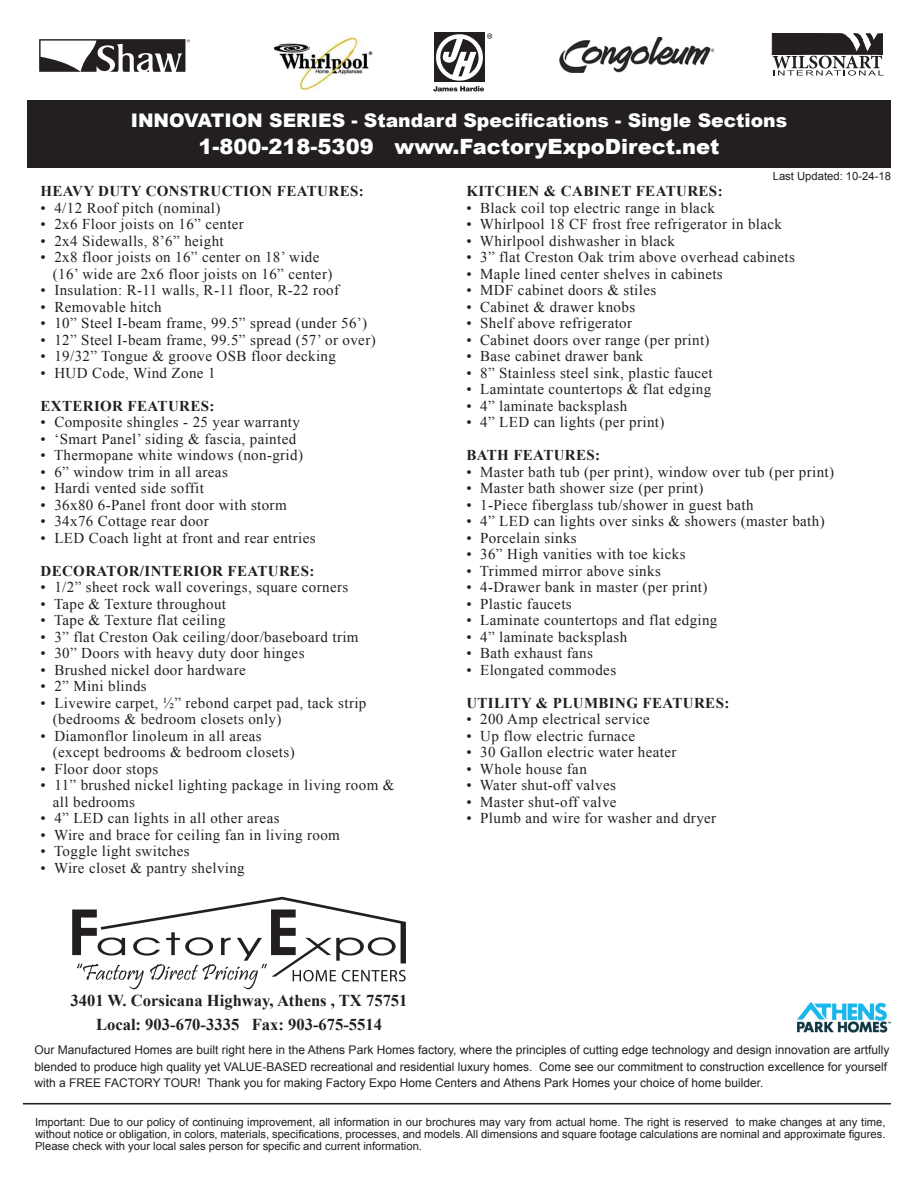
<style>
.page{position:relative;width:918px;height:1188px;background:#fff}
.page>*{position:absolute;margin:0;border:0;box-sizing:border-box;transform-origin:0 0}
.t1{font:900 21px "Arial";color:#fff}
.t2{font:900 18.75px "Arial";color:#fff}
.t3{font:700 16.65px "Times New Roman";color:#231f20}
.t4{font:15px/16.5px "Times New Roman";letter-spacing:.025em;color:#231f20}
.t5{font:700 15px "Times New Roman";letter-spacing:.025em;color:#231f20}
.t6{font:12px/16.5px "Arial";color:#231f20}
.heading_new{font:11.25px/12px "Arial";color:#231f20;text-align:justify}
</style>
<div class="page">
<svg style="left:39px;top:39px;width:151px;height:33px"></svg>
<svg style="left:771px;top:34px;width:113px;height:42px"></svg>
<div style="left:27px;top:100px;width:864px;height:67px;background:#231f20"></div>
<div style="left:434px;top:32px;width:50px;height:50px;background:#231f20"></div>
<svg style="left:433px;top:33px;width:59px;height:58px"></svg>
<img style="left:274px;top:36px;width:99px;height:55px">
<img style="left:559px;top:38px;width:155px;height:35px">
<img style="left:797px;top:1002px;width:94px;height:31px">
<svg style="left:72px;top:897px;width:334px;height:92px"></svg>
<hr style="left:23px;top:1103px;width:868px;height:2px;background:#231f20">
<p class="t2" style="left:131px;top:107px;width:658px">INNOVATION SERIES - Standard Specifications - Single Sections</p>
<p class="t1" style="left:199px;top:131px;width:522px">1-800-218-5309 www.FactoryExpoDirect.net</p>
<p class="t5" style="left:40px;top:181px;width:325px">HEAVY DUTY CONSTRUCTION FEATURES:</p>
<p class="t4" style="left:40px;top:199px;width:181px">• 4/12 Roof pitch (nominal)</p>
<p class="t4" style="left:40px;top:216px;width:205px">• 2x6 Floor joists on 16” center</p>
<p class="t4" style="left:40px;top:232px;width:185px">• 2x4 Sidewalls, 8’6” height</p>
<p class="t4" style="left:53px;top:249px;width:281px;text-indent:-12px">• 2x8 floor joists on 16” center on 18’ wide (16’ wide are 2x6 floor joists on 16” center)</p>
<p class="t4" style="left:40px;top:282px;width:300px">• Insulation: R-11 walls, R-11 floor, R-22 roof</p>
<p class="t4" style="left:40px;top:298px;width:123px">• Removable hitch</p>
<p class="t4" style="left:40px;top:315px;width:328px">• 10” Steel I-beam frame, 99.5” spread (under 56’)</p>
<p class="t4" style="left:40px;top:331px;width:337px">• 12” Steel I-beam frame, 99.5” spread (57’ or over)</p>
<p class="t4" style="left:40px;top:348px;width:297px">• 19/32” Tongue &amp; groove OSB floor decking</p>
<p class="t4" style="left:40px;top:364px;width:177px">• HUD Code, Wind Zone 1</p>
<p class="t5" style="left:40px;top:395px;width:176px">EXTERIOR FEATURES:</p>
<p class="t4" style="left:40px;top:414px;width:261px">• Composite shingles - 25 year warranty</p>
<p class="t4" style="left:40px;top:430px;width:257px">• ‘Smart Panel’ siding &amp; fascia, painted</p>
<p class="t4" style="left:40px;top:447px;width:264px">• Thermopane white windows (non-grid)</p>
<p class="t4" style="left:40px;top:463px;width:189px">• 6” window trim in all areas</p>
<p class="t4" style="left:40px;top:480px;width:165px">• Hardi vented side soffit</p>
<p class="t4" style="left:40px;top:496px;width:248px">• 36x80 6-Panel front door with storm</p>
<p class="t4" style="left:40px;top:513px;width:170px">• 34x76 Cottage rear door</p>
<p class="t4" style="left:40px;top:529px;width:277px">• LED Coach light at front and rear entries</p>
<p class="t5" style="left:40px;top:560px;width:275px">DECORATOR/INTERIOR FEATURES:</p>
<p class="t4" style="left:40px;top:579px;width:309px">• 1/2” sheet rock wall coverings, square corners</p>
<p class="t4" style="left:40px;top:595px;width:187px">• Tape &amp; Texture throughout</p>
<p class="t4" style="left:40px;top:612px;width:187px">• Tape &amp; Texture flat ceiling</p>
<p class="t4" style="left:40px;top:628px;width:320px">• 3” flat Creston Oak ceiling/door/baseboard trim</p>
<p class="t4" style="left:40px;top:645px;width:266px">• 30” Doors with heavy duty door hinges</p>
<p class="t4" style="left:40px;top:661px;width:207px">• Brushed nickel door hardware</p>
<p class="t4" style="left:40px;top:678px;width:108px">• 2” Mini blinds</p>
<p class="t4" style="left:53px;top:694px;width:315px;text-indent:-12px">• Livewire carpet, ½” rebond carpet pad, tack strip (bedrooms &amp; bedroom closets only)</p>
<p class="t4" style="left:53px;top:727px;width:243px;text-indent:-12px">• Diamonflor linoleum in all areas (except bedrooms &amp; bedroom closets)</p>
<p class="t4" style="left:40px;top:760px;width:119px">• Floor door stops</p>
<p class="t4" style="left:53px;top:777px;width:343px;text-indent:-12px">• 11” brushed nickel lighting package in living room &amp; all bedrooms</p>
<p class="t4" style="left:40px;top:810px;width:241px">• 4” LED can lights in all other areas</p>
<p class="t4" style="left:40px;top:826px;width:301px">• Wire and brace for ceiling fan in living room</p>
<p class="t4" style="left:40px;top:843px;width:151px">• Toggle light switches</p>
<p class="t4" style="left:40px;top:859px;width:206px">• Wire closet &amp; pantry shelving</p>
<p class="t3" style="left:71px;top:989px;width:339px">3401 W. Corsicana Highway, Athens , TX 75751</p>
<p class="t3" style="left:96px;top:1013px;width:288px">Local: 903-670-3335 Fax: 903-675-5514</p>
<p class="heading_new" style="left:773px;top:170px;width:120px">Last Updated: 10-24-18</p>
<p class="t5" style="left:466px;top:181px;width:258px">KITCHEN &amp; CABINET FEATURES:</p>
<p class="t4" style="left:466px;top:199px;width:250px">• Black coil top electric range in black</p>
<p class="t4" style="left:466px;top:216px;width:317px">• Whirlpool 18 CF frost free refrigerator in black</p>
<p class="t4" style="left:466px;top:232px;width:210px">• Whirlpool dishwasher in black</p>
<p class="t4" style="left:466px;top:249px;width:330px">• 3” flat Creston Oak trim above overhead cabinets</p>
<p class="t4" style="left:466px;top:265px;width:258px">• Maple lined center shelves in cabinets</p>
<p class="t4" style="left:466px;top:282px;width:191px">• MDF cabinet doors &amp; stiles</p>
<p class="t4" style="left:466px;top:298px;width:170px">• Cabinet &amp; drawer knobs</p>
<p class="t4" style="left:466px;top:315px;width:167px">• Shelf above refrigerator</p>
<p class="t4" style="left:466px;top:331px;width:245px">• Cabinet doors over range (per print)</p>
<p class="t4" style="left:466px;top:348px;width:179px">• Base cabinet drawer bank</p>
<p class="t4" style="left:466px;top:364px;width:248px">• 8” Stainless steel sink, plastic faucet</p>
<p class="t4" style="left:466px;top:381px;width:246px">• Lamintate countertops &amp; flat edging</p>
<p class="t4" style="left:466px;top:397px;width:162px">• 4” laminate backsplash</p>
<p class="t4" style="left:466px;top:414px;width:200px">• 4” LED can lights (per print)</p>
<p class="t5" style="left:466px;top:445px;width:135px">BATH FEATURES:</p>
<p class="t4" style="left:466px;top:463px;width:369px">• Master bath tub (per print), window over tub (per print)</p>
<p class="t4" style="left:466px;top:480px;width:238px">• Master bath shower size (per print)</p>
<p class="t4" style="left:466px;top:496px;width:289px">• 1-Piece fiberglass tub/shower in guest bath</p>
<p class="t4" style="left:466px;top:513px;width:360px">• 4” LED can lights over sinks &amp; showers (master bath)</p>
<p class="t4" style="left:466px;top:529px;width:112px">• Porcelain sinks</p>
<p class="t4" style="left:466px;top:546px;width:221px">• 36” High vanities with toe kicks</p>
<p class="t4" style="left:466px;top:562px;width:196px">• Trimmed mirror above sinks</p>
<p class="t4" style="left:466px;top:579px;width:243px">• 4-Drawer bank in master (per print)</p>
<p class="t4" style="left:466px;top:595px;width:107px">• Plastic faucets</p>
<p class="t4" style="left:466px;top:612px;width:253px">• Laminate countertops and flat edging</p>
<p class="t4" style="left:466px;top:628px;width:162px">• 4” laminate backsplash</p>
<p class="t4" style="left:466px;top:645px;width:128px">• Bath exhaust fans</p>
<p class="t4" style="left:466px;top:661px;width:151px">• Elongated commodes</p>
<p class="t5" style="left:466px;top:692px;width:265px">UTILITY &amp; PLUMBING FEATURES:</p>
<p class="t4" style="left:466px;top:711px;width:185px">• 200 Amp electrical service</p>
<p class="t4" style="left:466px;top:727px;width:170px">• Up flow electric furnace</p>
<p class="t4" style="left:466px;top:744px;width:212px">• 30 Gallon electric water heater</p>
<p class="t4" style="left:466px;top:760px;width:122px">• Whole house fan</p>
<p class="t4" style="left:466px;top:777px;width:151px">• Water shut-off valves</p>
<p class="t4" style="left:466px;top:793px;width:152px">• Master shut-off valve</p>
<p class="t4" style="left:466px;top:810px;width:251px">• Plumb and wire for washer and dryer</p>
<p class="t6" style="left:34px;top:1042px;width:856px">Our Manufactured Homes are built right here in the Athens Park Homes factory, where the principles of cutting edge technology and design innovation are artfully blended to produce high quality yet VALUE-BASED recreational and residential luxury homes. Come see our commitment to construction excellence for yourself with a FREE FACTORY TOUR! Thank you for making Factory Expo Home Centers and Athens Park Homes your choice of home builder.</p>
<p class="heading_new" style="left:35px;top:1116px;width:852px">Important: Due to our policy of continuing improvement, all information in our brochures may vary from actual home. The right is reserved to make changes at any time, without notice or obligation, in colors, materials, specifications, processes, and models. All dimensions and square footage calculations are nominal and approximate figures.<br>Please check with your local sales person for specific and current information.</p>
</div>
